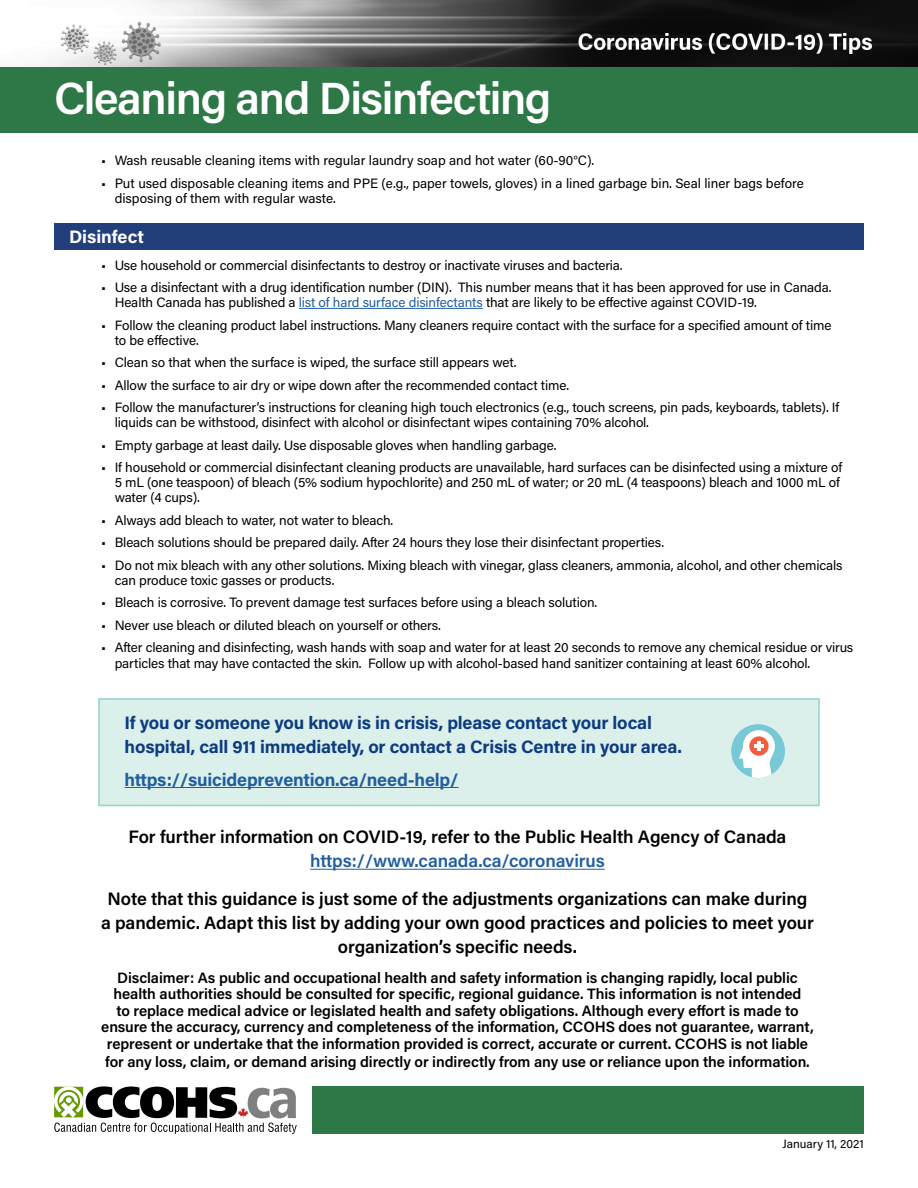
<style>
.page{position:relative;width:918px;height:1188px;background:#fff}
.page>*{position:absolute;margin:0;border:0;box-sizing:border-box;transform-origin:0 0}
.t1{font:600 45px "Acumin Pro";letter-spacing:-.03em;color:#fff}
.credits{font:600 18px/24px "Acumin Pro";letter-spacing:-.005em;color:#000;text-align:center}
.mental_health_text{font:700 18px/24px "Acumin Pro";letter-spacing:-.01em;color:#0d3b80}
.mental_health_text-2{font:700 18px "Acumin Pro";letter-spacing:-.01em;color:#215e9e}
.subheads{font:700 18px "Acumin Pro";color:#fff}
.credits-2{font:600 15px/16.5px "Acumin Pro";letter-spacing:-.005em;color:#000;text-align:center}
.t2{font:13.5px/15px "Acumin Pro";letter-spacing:-.01em;color:#000}
.t3{font:12px "Acumin Pro";color:#000}
.s1{color:#215e9e}
</style>
<div class="page">
<div style="left:313px;top:1086px;width:551px;height:48px;background:#2e7746"></div>
<img style="left:0;top:0;width:918px;height:68px">
<svg style="left:54px;top:1086px;width:243px;height:48px"></svg>
<div style="left:0;top:68px;width:918px;height:65px;background:#2e7746"></div>
<div style="left:54px;top:223px;width:810px;height:27px;background:#223f7c"></div>
<hr style="left:299px;top:308px;width:184px;height:1px;background:#215e9e">
<div style="left:98px;top:698px;width:722px;height:108px;background:#dcf0eb;border:2px solid #92d3c8"></div>
<hr style="left:124px;top:787px;width:335px;height:1px;background:#215e9e">
<hr style="left:310px;top:869px;width:295px;height:1px;background:#215e9e">
<svg style="left:731px;top:724px;width:54px;height:54px"></svg>
<div style="left:743px;top:730px;width:32px;height:32px;background:#fff;border-radius:50%"></div>
<svg style="left:739px;top:748px;width:35px;height:30px"></svg>
<div style="left:749px;top:736px;width:20px;height:20px;background:#f15e3e;border-radius:50%"></div>
<hr style="left:757px;top:741px;width:4px;height:10px;background:#fff">
<hr style="left:754px;top:744px;width:10px;height:4px;background:#fff">
<h1 class="t1" style="left:54px;top:67px;width:499px">Cleaning and Disinfecting</h1>
<p class="t2" style="left:101px;top:153px;width:495px">• Wash reusable cleaning items with regular laundry soap and hot water (60-90°C).</p>
<p class="t2" style="left:115px;top:175px;width:691px;text-indent:-14px">• Put used disposable cleaning items and PPE (e.g., paper towels, gloves) in a lined garbage bin. Seal liner bags before disposing of them with regular waste.</p>
<p class="subheads" style="left:69px;top:224px;width:77px">Disinfect</p>
<p class="t2" style="left:101px;top:257px;width:523px">• Use household or commercial disinfectants to destroy or inactivate viruses and bacteria.</p>
<p class="t2" style="left:115px;top:279px;width:718px;text-indent:-14px">• Use a disinfectant with a drug identification number (DIN). This number means that it has been approved for use in Canada.<br>Health Canada has published a <span class="s1">list of hard surface disinfectants</span> that are likely to be effective against COVID-19.</p>
<p class="t2" style="left:115px;top:317px;width:718px;text-indent:-14px">• Follow the cleaning product label instructions. Many cleaners require contact with the surface for a specified amount of time to be effective.</p>
<p class="t2" style="left:101px;top:354px;width:417px">• Clean so that when the surface is wiped, the surface still appears wet.</p>
<p class="t2" style="left:101px;top:377px;width:469px">• Allow the surface to air dry or wipe down after the recommended contact time.</p>
<p class="t2" style="left:115px;top:399px;width:726px;text-indent:-14px">• Follow the manufacturer’s instructions for cleaning high touch electronics (e.g., touch screens, pin pads, keyboards, tablets). If liquids can be withstood, disinfect with alcohol or disinfectant wipes containing 70% alcohol.</p>
<p class="t2" style="left:101px;top:437px;width:457px">• Empty garbage at least daily. Use disposable gloves when handling garbage.</p>
<p class="t2" style="left:115px;top:459px;width:729px;text-indent:-14px">• If household or commercial disinfectant cleaning products are unavailable, hard surfaces can be disinfected using a mixture of<br>5 mL (one teaspoon) of bleach (5% sodium hypochlorite) and 250 mL of water; or 20 mL (4 teaspoons) bleach and 1000 mL of water (4 cups).</p>
<p class="t2" style="left:101px;top:512px;width:294px">• Always add bleach to water, not water to bleach.</p>
<p class="t2" style="left:101px;top:534px;width:564px">• Bleach solutions should be prepared daily. After 24 hours they lose their disinfectant properties.</p>
<p class="t2" style="left:115px;top:557px;width:729px;text-indent:-14px">• Do not mix bleach with any other solutions. Mixing bleach with vinegar, glass cleaners, ammonia, alcohol, and other chemicals can produce toxic gasses or products.</p>
<p class="t2" style="left:101px;top:594px;width:497px">• Bleach is corrosive. To prevent damage test surfaces before using a bleach solution.</p>
<p class="t2" style="left:101px;top:617px;width:341px">• Never use bleach or diluted bleach on yourself or others.</p>
<p class="t2" style="left:115px;top:639px;width:740px;line-height:16.2px;text-indent:-14px">• After cleaning and disinfecting, wash hands with soap and water for at least 20 seconds to remove any chemical residue or virus particles that may have contacted the skin. Follow up with alcohol-based hand sanitizer containing at least 60% alcohol.</p>
<p class="mental_health_text" style="left:124px;top:710px;width:559px">If you or someone you know is in crisis, please contact your local hospital, call 911 immediately, or contact a Crisis Centre in your area.</p>
<p class="mental_health_text-2" style="left:124px;top:767px;width:336px">https://suicideprevention.ca/need-help/</p>
<p class="credits" style="left:128px;top:824px;width:660px">For further information on COVID-19, refer to the Public Health Agency of Canada <span class="s1">https://www.canada.ca/coronavirus</span></p>
<p class="credits" style="left:101px;top:886px;width:714px">Note that this guidance is just some of the adjustments organizations can make during a pandemic. Adapt this list by adding your own good practices and policies to meet your organization’s specific needs.</p>
<p class="credits-2" style="left:101px;top:969px;width:714px">Disclaimer: As public and occupational health and safety information is changing rapidly, local public health authorities should be consulted for specific, regional guidance. This information is not intended<br>to replace medical advice or legislated health and safety obligations. Although every effort is made to ensure the accuracy, currency and completeness of the information, CCOHS does not guarantee, warrant, represent or undertake that the information provided is correct, accurate or current. CCOHS is not liable</p>
<p class="credits-2" style="left:105px;top:1053px;width:706px">for any loss, claim, or demand arising directly or indirectly from any use or reliance upon the information.</p>
<p class="t3" style="left:783px;top:1136px;width:83px">January 11, 2021</p>
</div>
